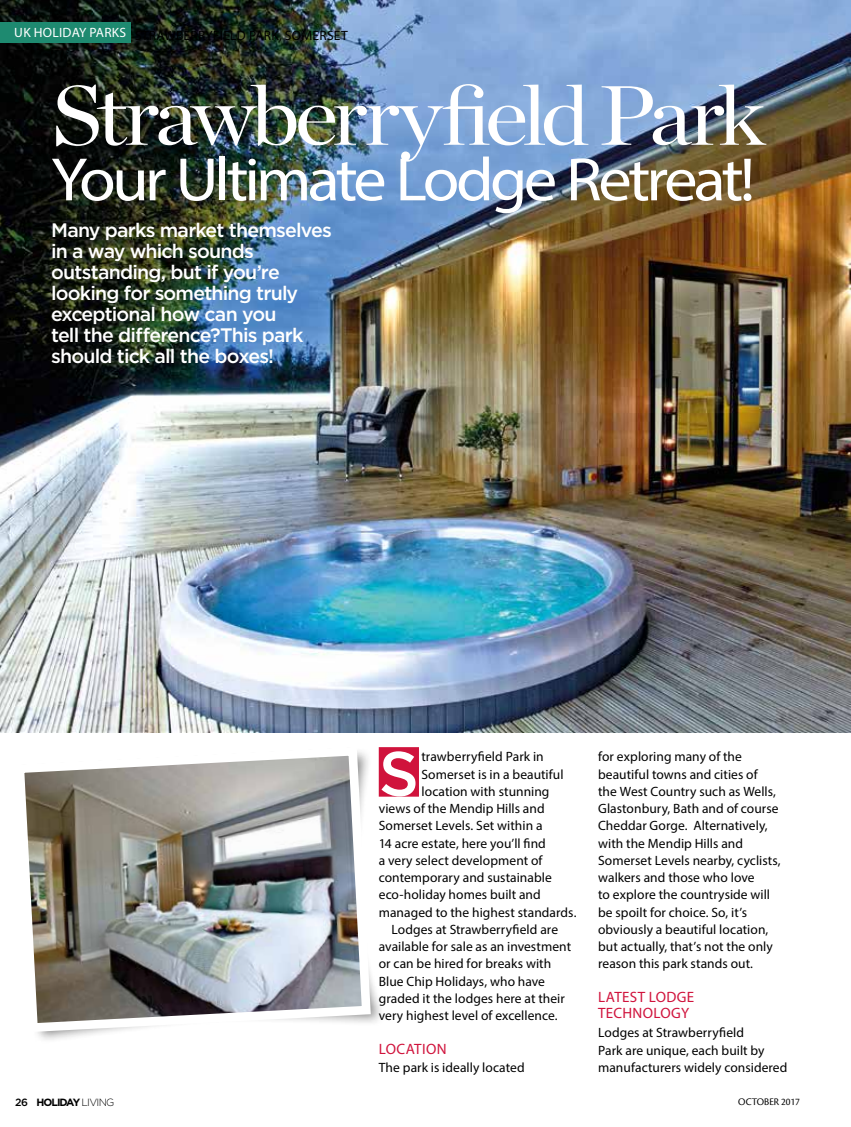
<style>
.page{position:relative;width:851px;height:1127px;background:#fff}
.page>*{position:absolute;margin:0;border:0;box-sizing:border-box;transform-origin:0 0}
.t1{font:84px "Chronicle Display";letter-spacing:-.05em;color:#fff;scale:1.08 1}
.t2{font:500 62.85px "Gotham";color:#fff}
.t3{font:61.65px "Myriad Pro";letter-spacing:-.06em;color:#fff;scale:1.08 1}
.t4{font:500 19.5px/21px "Gotham";letter-spacing:-.04em;color:#fff}
.t5{font:15px/16.5px "Myriad Pro";letter-spacing:.025em;color:#d0133c}
.t6{font:13.5px/17.2px "Myriad Pro";letter-spacing:.005em;color:#000}
.t7{font:700 10.5px "Gotham";letter-spacing:-.115em;color:#000}
.t8{font:10.5px "Cronos Pro Disp";color:#000}
.s1{font-weight:500}
.s2{font-weight:300}
</style>
<div class="page">
<img style="left:0;top:0;width:850px;height:732px">
<img style="left:24px;top:751px;width:351px;height:285px">
<div style="left:0;top:22px;width:131px;height:21px;background:#1e8a70"></div>
<div style="left:379px;top:747px;width:40px;height:49px;background:#d0133c"></div>
<p class="t6" style="left:14px;top:26px;width:335px"><sup>UK</sup> <sup>HOLIDAY</sup> <sup>PARKS</sup> STRAWBERRYFIELD PARK, SOMERSET</p>
<h1 class="t1" style="left:51px;top:51px;width:662px">Strawberryfield Park</h1>
<h3 class="t3" style="left:51px;top:142px;width:653px">Your Ultimate Lodge Retreat!</h3>
<h3 class="t4" style="left:51px;top:220px;width:282px">Many parks market themselves in a way which sounds outstanding, but if you’re looking for something truly exceptional how can you<br>tell the difference?This park should tick all the boxes!</h3>
<h2 class="t2" style="left:379px;top:732px;width:42px">S</h2>
<p class="t6" style="left:421px;top:748px;width:124px">trawberryfield Park in</p>
<p class="t6" style="left:421px;top:765px;width:144px">Somerset is in a beautiful</p>
<p class="t6" style="left:421px;top:782px;width:129px">location with stunning</p>
<p class="t6" style="left:378px;top:800px;width:167px">views of the Mendip Hills and</p>
<p class="t6" style="left:378px;top:817px;width:165px">Somerset Levels. Set within a</p>
<p class="t6" style="left:378px;top:834px;width:169px">14 acre estate, here you’ll find</p>
<p class="t6" style="left:378px;top:851px;width:165px">a very select development of</p>
<p class="t6" style="left:378px;top:869px;width:175px">contemporary and sustainable</p>
<p class="t6" style="left:378px;top:886px;width:163px">eco-holiday homes built and</p>
<p class="t6" style="left:378px;top:903px;width:199px">managed to the highest standards.</p>
<p class="t6" style="left:391px;top:920px;width:168px">Lodges at Strawberryfield are</p>
<p class="t6" style="left:378px;top:938px;width:194px">available for sale as an investment</p>
<p class="t6" style="left:378px;top:955px;width:174px">or can be hired for breaks with</p>
<p class="t6" style="left:378px;top:972px;width:168px">Blue Chip Holidays, who have</p>
<p class="t6" style="left:378px;top:989px;width:188px">graded it the lodges here at their</p>
<p class="t6" style="left:378px;top:1007px;width:180px">very highest level of excellence.</p>
<p class="t5" style="left:379px;top:1040px;width:69px">LOCATION</p>
<p class="t6" style="left:379px;top:1058px;width:147px">The park is ideally located</p>
<p class="t6" style="left:598px;top:748px;width:184px">for exploring many of the beautiful towns and cities of<br>the West Country such as Wells,<br>Glastonbury, Bath and of course<br>Cheddar Gorge. Alternatively, with the Mendip Hills and<br>Somerset Levels nearby, cyclists, walkers and those who love<br>to explore the countryside will be spoilt for choice. So, it’s obviously a beautiful location, but actually, that’s not the only reason this park stands out.</p>
<p class="t5" style="left:598px;top:988px;width:98px">LATEST LODGE<br>TECHNOLOGY</p>
<p class="t6" style="left:598px;top:1024px;width:191px">Lodges at Strawberryfield<br>Park are unique, each built by manufacturers widely considered</p>
<p class="t7" style="left:15px;top:1095px;width:101px"><span class="s1">26</span> HOLIDAY <span class="s2">LIVING</span></p>
<p class="t8" style="left:738px;top:1096px;width:63px">OCTOBER 2017</p>
</div>
